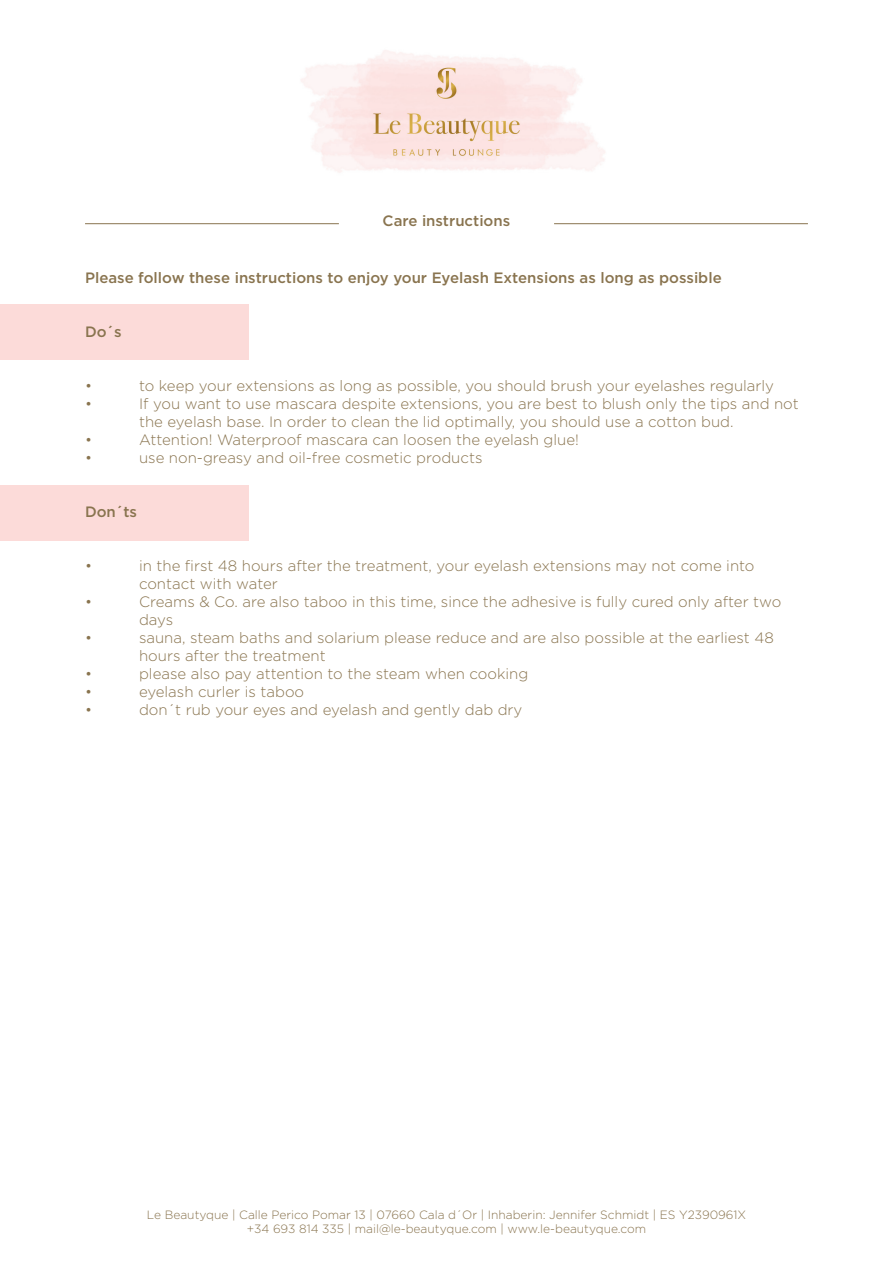
<style>
.page{position:relative;width:893px;height:1263px;background:#fff}
.page>*{position:absolute;margin:0;border:0;box-sizing:border-box;transform-origin:0 0}
.t1{font:300 15px/18px "Gotham";color:#89744f}
.t2{font:500 15px "Gotham";color:#89744f}
.t3{font:300 12px/14.4px "Gotham";color:#89744f;text-align:center}
</style>
<div class="page">
<div style="left:0;top:485px;width:249px;height:56px;background:#fcdbd9"></div>
<div style="left:0;top:304px;width:249px;height:56px;background:#fcdbd9"></div>
<img style="left:301px;top:50px;width:304px;height:123px">
<hr style="left:85px;top:223px;width:254px;height:1px;background:#89744f">
<hr style="left:554px;top:223px;width:254px;height:1px;background:#89744f">
<p class="t2" style="left:383px;top:211px;width:129px">Care instructions</p>
<p class="t2" style="left:85px;top:268px;width:638px">Please follow these instructions to enjoy your Eyelash Extensions as long as possible</p>
<p class="t2" style="left:85px;top:322px;width:38px">Do´s</p>
<p class="t1" style="left:85px;top:376px;width:9px">•</p>
<p class="t1" style="left:139px;top:376px;width:637px">to keep your extensions as long as possible, you should brush your eyelashes regularly</p>
<p class="t1" style="left:85px;top:394px;width:9px">•</p>
<p class="t1" style="left:139px;top:394px;width:661px">If you want to use mascara despite extensions, you are best to blush only the tips and not the eyelash base. In order to clean the lid optimally, you should use a cotton bud.</p>
<p class="t1" style="left:85px;top:430px;width:9px">•</p>
<p class="t1" style="left:139px;top:430px;width:441px">Attention! Waterproof mascara can loosen the eyelash glue!</p>
<p class="t1" style="left:85px;top:448px;width:9px">•</p>
<p class="t1" style="left:139px;top:448px;width:345px">use non-greasy and oil-free cosmetic products</p>
<p class="t2" style="left:85px;top:502px;width:54px">Don´ts</p>
<p class="t1" style="left:85px;top:556px;width:9px">•</p>
<p class="t1" style="left:139px;top:556px;width:617px">in the first 48 hours after the treatment, your eyelash extensions may not come into contact with water</p>
<p class="t1" style="left:85px;top:592px;width:9px">•</p>
<p class="t1" style="left:139px;top:592px;width:644px">Creams &amp; Co. are also taboo in this time, since the adhesive is fully cured only after two days</p>
<p class="t1" style="left:85px;top:628px;width:9px">•</p>
<p class="t1" style="left:139px;top:628px;width:636px">sauna, steam baths and solarium please reduce and are also possible at the earliest 48 hours after the treatment</p>
<p class="t1" style="left:85px;top:664px;width:9px">•</p>
<p class="t1" style="left:139px;top:664px;width:391px">please also pay attention to the steam when cooking</p>
<p class="t1" style="left:85px;top:682px;width:9px">•</p>
<p class="t1" style="left:139px;top:682px;width:167px">eyelash curler is taboo</p>
<p class="t1" style="left:85px;top:700px;width:9px">•</p>
<p class="t1" style="left:139px;top:700px;width:385px">don´t rub your eyes and eyelash and gently dab dry</p>
<p class="t3" style="left:147px;top:1207px;width:601px">Le Beautyque | Calle Perico Pomar 13 | 07660 Cala d´Or | Inhaberin: Jennifer Schmidt | ES Y2390961X +34 693 814 335 | mail@le-beautyque.com | www.le-beautyque.com</p>
</div>
